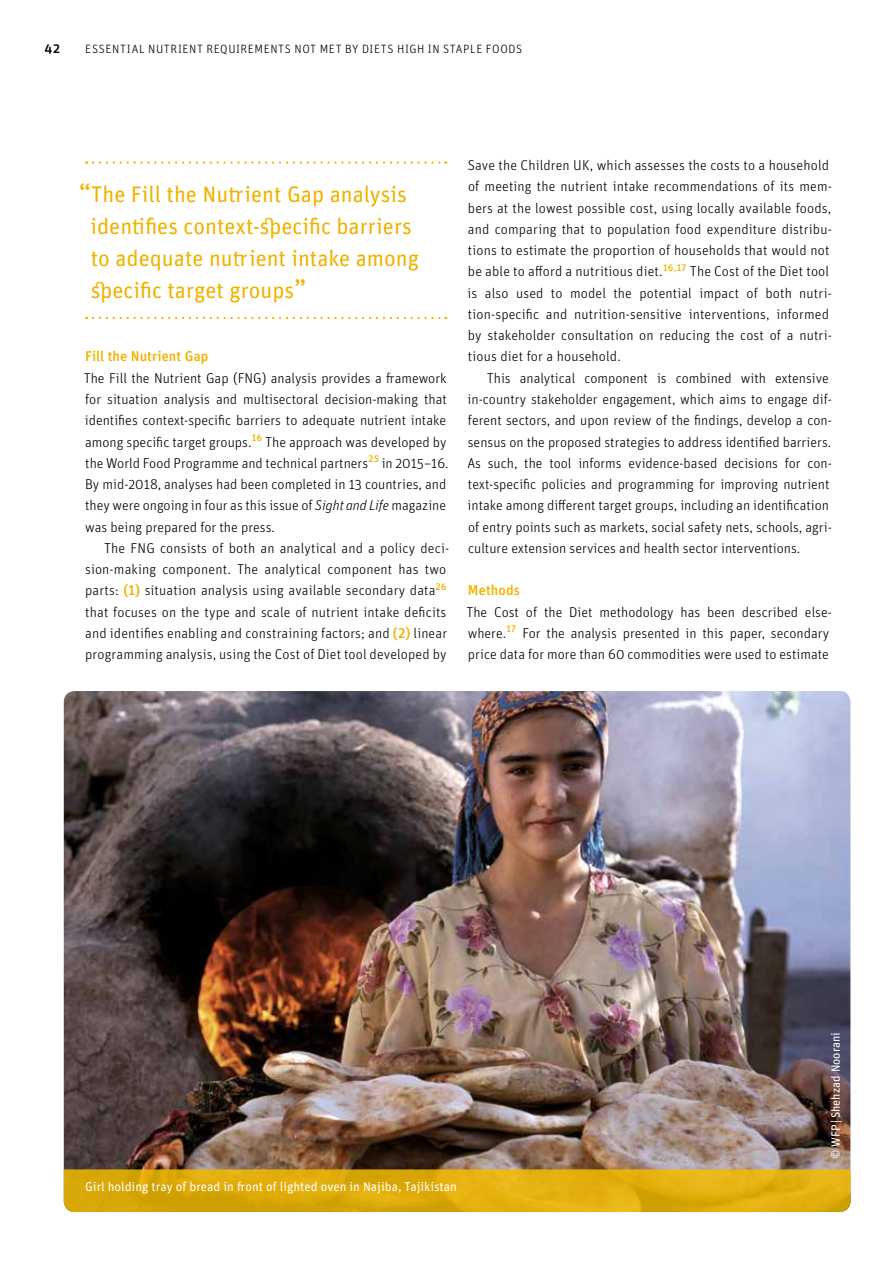
<style>
.page{position:relative;width:893px;height:1263px;background:#fff}
.page>*{position:absolute;margin:0;border:0;box-sizing:border-box;transform-origin:0 0}
.t1{font:22.5px/32px "Unit Pro";color:#f1b300}
.t2{font:300 14.25px/21.3px "Unit Pro";color:#000}
.t3{font:500 14.25px "Unit Pro";letter-spacing:.01em;color:#f1b300}
.t4{font:500 13.5px "Unit Pro";color:#000}
.t5{font:12.75px "Unit Pro";color:#fff}
.t6{font:300 12px "Unit Pro";letter-spacing:.05em;color:#000}
.t7{font:12px "Unit Pro";letter-spacing:.005em;color:#fff}
.s1{font-size:27px}
.s2{font-style:italic}
.s3{font-weight:500;color:#f1b300}
</style>
<div class="page">
<svg style="left:93px;top:161px;width:353px;height:3px"></svg>
<svg style="left:93px;top:317px;width:353px;height:2px"></svg>
<img style="left:64px;top:691px;width:786px;height:478px">
<svg style="left:64px;top:1169px;width:786px;height:43px;background:#deab0c"></svg>
<p class="t4" style="left:45px;top:39px;width:17px">42</p>
<p class="t6" style="left:85px;top:41px;width:439px">ESSENTIAL NUTRIENT REQUIREMENTS NOT MET BY DIETS HIGH IN STAPLE FOODS</p>
<h1 class="t1" style="left:91px;top:177px;width:330px;text-indent:-12px"><span class="s1">“</span>The Fill the Nutrient Gap analysis identifies context-specific barriers to adequate nutrient intake among specific target groups<span class="s1">”</span></h1>
<p class="t3" style="left:85px;top:346px;width:125px">Fill the Nutrient Gap</p>
<p class="t2" style="left:84px;top:367px;width:366px">The Fill the Nutrient Gap (FNG) analysis provides a framework for situation analysis and multisectoral decision-making that identifies context-specific barriers to adequate nutrient intake among specific target groups.<sup>16</sup> The approach was developed by the World Food Programme and technical partners<sup>25</sup> in 2015–16.<br>By mid-2018, analyses had been completed in 13 countries, and they were ongoing in four as this issue of <span class="s2">Sight and Life</span> magazine was being prepared for the press.</p>
<p class="t2" style="left:85px;top:537px;width:366px;text-indent:19px">The FNG consists of both an analytical and a policy deci&shy;sion-making component. The analytical component has two parts: <span class="s3">(1)</span> situation analysis using available secondary data<sup>26 </sup>that focuses on the type and scale of nutrient intake deficits and identifies enabling and constraining factors; and <span class="s3">(2)</span> linear programming analysis, using the Cost of Diet tool developed by</p>
<p class="t2" style="left:468px;top:154px;width:366px">Save the Children UK, which assesses the costs to a household of meeting the nutrient intake recommendations of its mem&shy;bers at the lowest possible cost, using locally available foods, and comparing that to population food expenditure distribu&shy;tions to estimate the proportion of households that would not be able to afford a nutritious diet.<sup>16,17</sup> The Cost of the Diet tool is also used to model the potential impact of both nutri&shy;tion-specific and nutrition-sensitive interventions, informed by stakeholder consultation on reducing the cost of a nutri&shy;tious diet for a household.</p>
<p class="t2" style="left:467px;top:367px;width:366px;text-indent:19px">This analytical component is combined with extensive in-country stakeholder engagement, which aims to engage dif&shy;ferent sectors, and upon review of the findings, develop a con&shy;sensus on the proposed strategies to address identified barriers.<br>As such, the tool informs evidence-based decisions for con&shy;text-specific policies and programming for improving nutrient intake among different target groups, including an identification of entry points such as markets, social safety nets, schools, agri&shy;culture extension services and health sector interventions.</p>
<p class="t3" style="left:468px;top:580px;width:53px">Methods</p>
<p class="t2" style="left:466px;top:601px;width:367px">The Cost of the Diet methodology has been described else&shy;where.<sup>17</sup> For the analysis presented in this paper, secondary price data for more than 60 commodities were used to estimate</p>
<p class="t5" style="left:85px;top:1177px;width:373px">Girl holding tray of bread in front of lighted oven in Najiba, Tajikistan</p>
<p class="t7" style="left:827px;top:1159px;width:129px;rotate:-90deg">© WFP| Shehzad Noorani</p>
</div>
